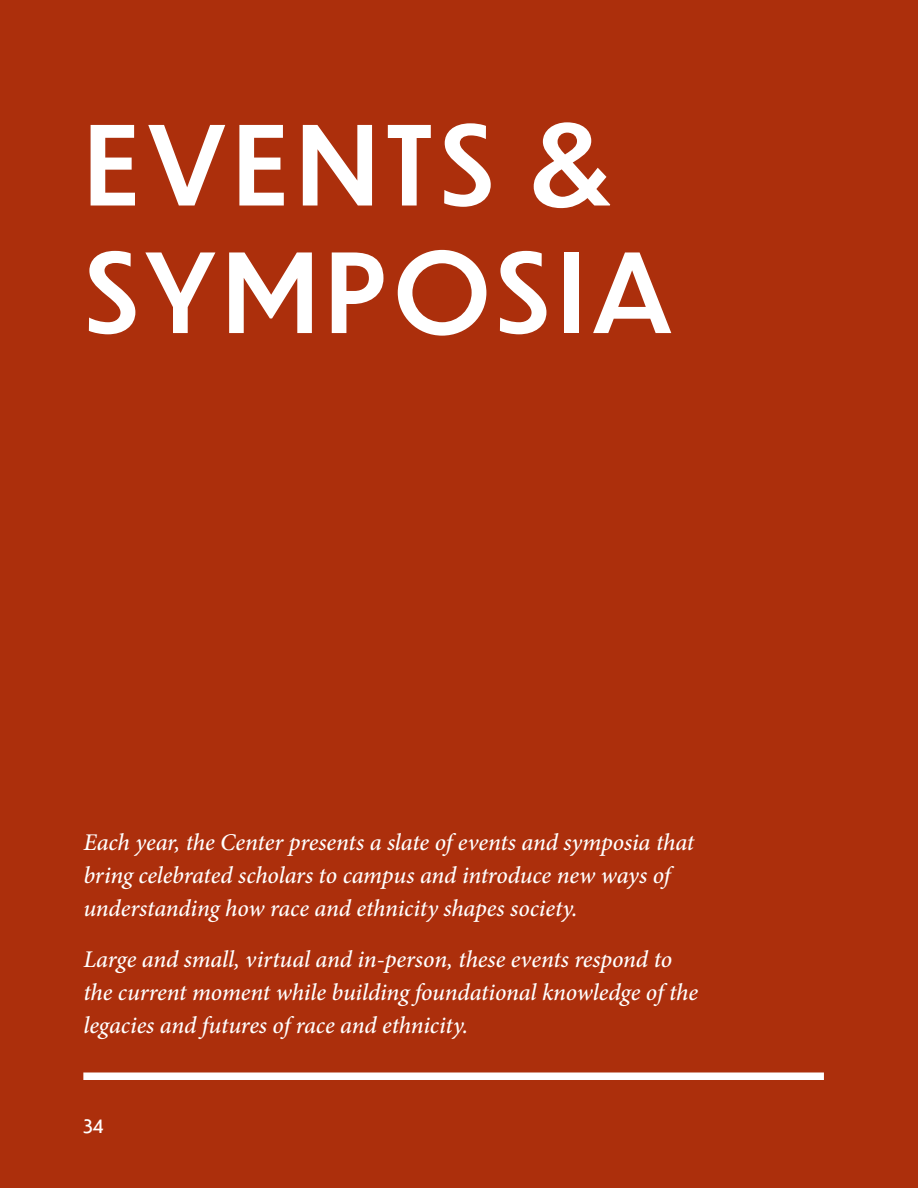
<style>
.page{position:relative;width:918px;height:1188px;background:#ac2f0c}
.page>*{position:absolute;margin:0;border:0;box-sizing:border-box;transform-origin:0 0}
.t1{font:500 108px/127.5px "Dunbar Text";letter-spacing:.05em;color:#fff}
.t2{font:italic 500 24px/33px "Minion Pro";letter-spacing:-.005em;color:#fff}
.t3{font:18px "Dunbar Low";color:#fff}
</style>
<div class="page">
<div style="left:83px;top:1072px;width:741px;height:8px;background:#fff"></div>
<h1 class="t1" style="left:83px;top:98px;width:591px">EVENTS &amp;<br>SYMPOSIA</h1>
<p class="t2" style="left:83px;top:826px;width:612px">Each year, the Center presents a slate of events and symposia that bring celebrated scholars to campus and introduce new ways of understanding how race and ethnicity shapes society.</p>
<p class="t2" style="left:83px;top:943px;width:616px">Large and small, virtual and in-person, these events respond to the current moment while building foundational knowledge of the legacies and futures of race and ethnicity.</p>
<p class="t3" style="left:83px;top:1113px;width:22px">34</p>
</div>
